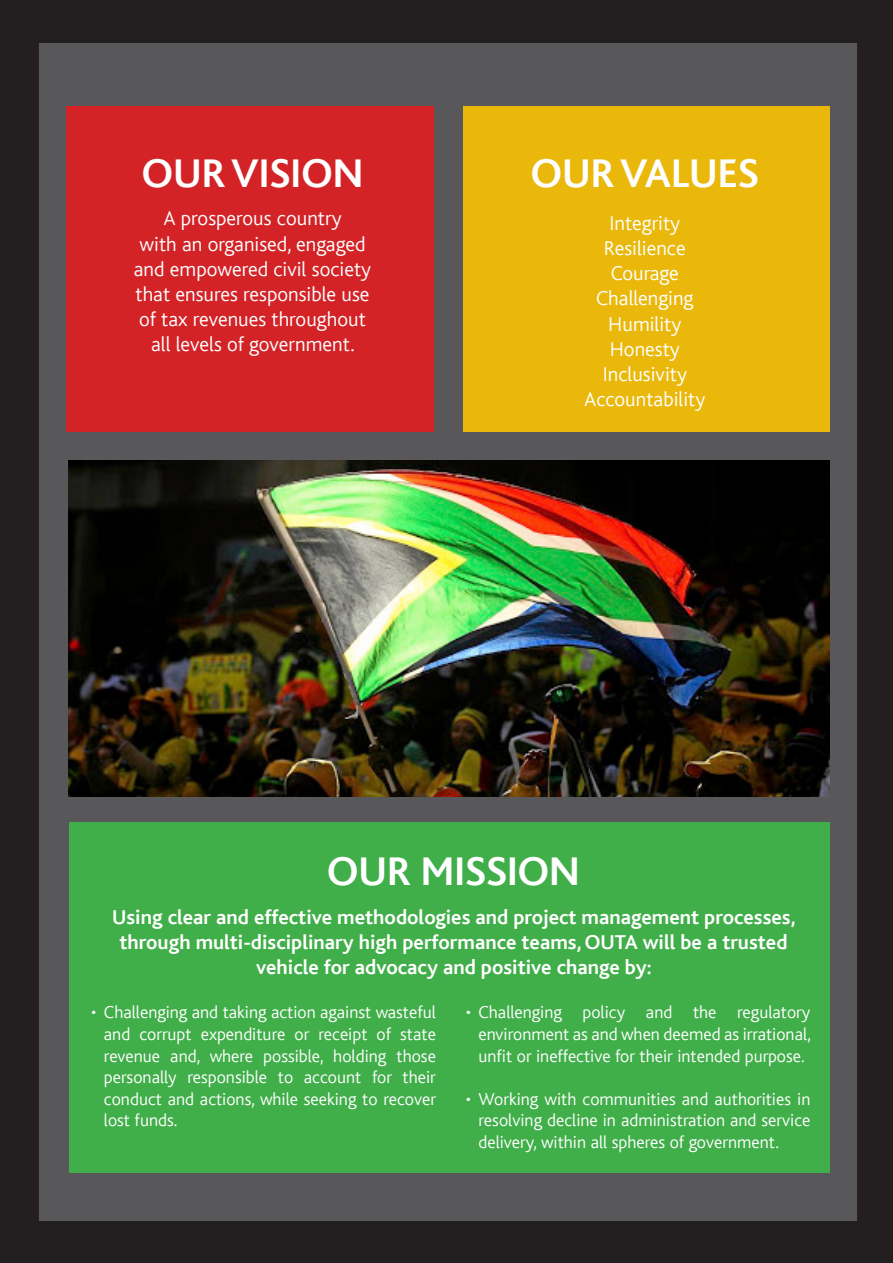
<style>
.page{position:relative;width:893px;height:1263px;background:#231f20}
.page>*{position:absolute;margin:0;border:0;box-sizing:border-box;transform-origin:0 0}
.t1{font:700 42px "Sasol Bliss";color:#fff}
.t2{font:300 21px/25.2px "Sasol Bliss";color:#fff}
.t3{font:700 21px/25.2px "Sasol Bliss";color:#fff;text-align:center}
.t4{font:300 18px/21.6px "Sasol Bliss";color:#fff;text-align:justify}
</style>
<div class="page">
<div style="left:39px;top:43px;width:818px;height:1178px;background:#58585a"></div>
<div style="left:66px;top:106px;width:368px;height:325px;background:#d32327"></div>
<img style="left:68px;top:460px;width:761px;height:336px">
<div style="left:69px;top:823px;width:761px;height:350px;background:#40ae49"></div>
<div style="left:463px;top:106px;width:367px;height:325px;background:#eab80a"></div>
<p class="t1" style="left:142px;top:151px;width:223px">OUR VISION</p>
<p class="t2" style="left:163px;top:206px;width:180px">A prosperous country</p>
<p class="t2" style="left:140px;top:232px;width:227px">with an organised, engaged</p>
<p class="t2" style="left:134px;top:257px;width:239px">and empowered civil society that ensures responsible use</p>
<p class="t2" style="left:139px;top:307px;width:228px">of tax revenues throughout</p>
<p class="t2" style="left:151px;top:332px;width:205px">all levels of government.</p>
<p class="t1" style="left:531px;top:151px;width:230px">OUR VALUES</p>
<p class="t2" style="left:609px;top:211px;width:72px">Integrity</p>
<p class="t2" style="left:604px;top:236px;width:83px">Resilience</p>
<p class="t2" style="left:611px;top:261px;width:70px">Courage</p>
<p class="t2" style="left:596px;top:286px;width:99px">Challenging</p>
<p class="t2" style="left:608px;top:311px;width:75px">Humility</p>
<p class="t2" style="left:610px;top:337px;width:72px">Honesty</p>
<p class="t2" style="left:603px;top:362px;width:86px">Inclusivity</p>
<p class="t2" style="left:584px;top:387px;width:123px">Accountability</p>
<p class="t1" style="left:327px;top:850px;width:254px">OUR MISSION</p>
<p class="t3" style="left:112px;top:905px;width:685px">Using clear and effective methodologies and project management processes, through multi-disciplinary high performance teams, OUTA will be a trusted vehicle for advocacy and positive change by:</p>
<p class="t4" style="left:104px;top:1002px;width:333px;text-indent:-13px">• Challenging and taking action against wasteful and corrupt expenditure or receipt of state revenue and, where possible, holding those personally responsible to account for their conduct and actions, while seeking to recover lost funds.</p>
<p class="t4" style="left:478px;top:1002px;width:334px;text-indent:-13px">• Challenging policy and the regulatory environment as and when deemed as irrational, unfit or ineffective for their intended purpose.</p>
<p class="t4" style="left:478px;top:1088px;width:333px;text-indent:-13px">• Working with communities and authorities in resolving decline in administration and service delivery, within all spheres of government.</p>
</div>
